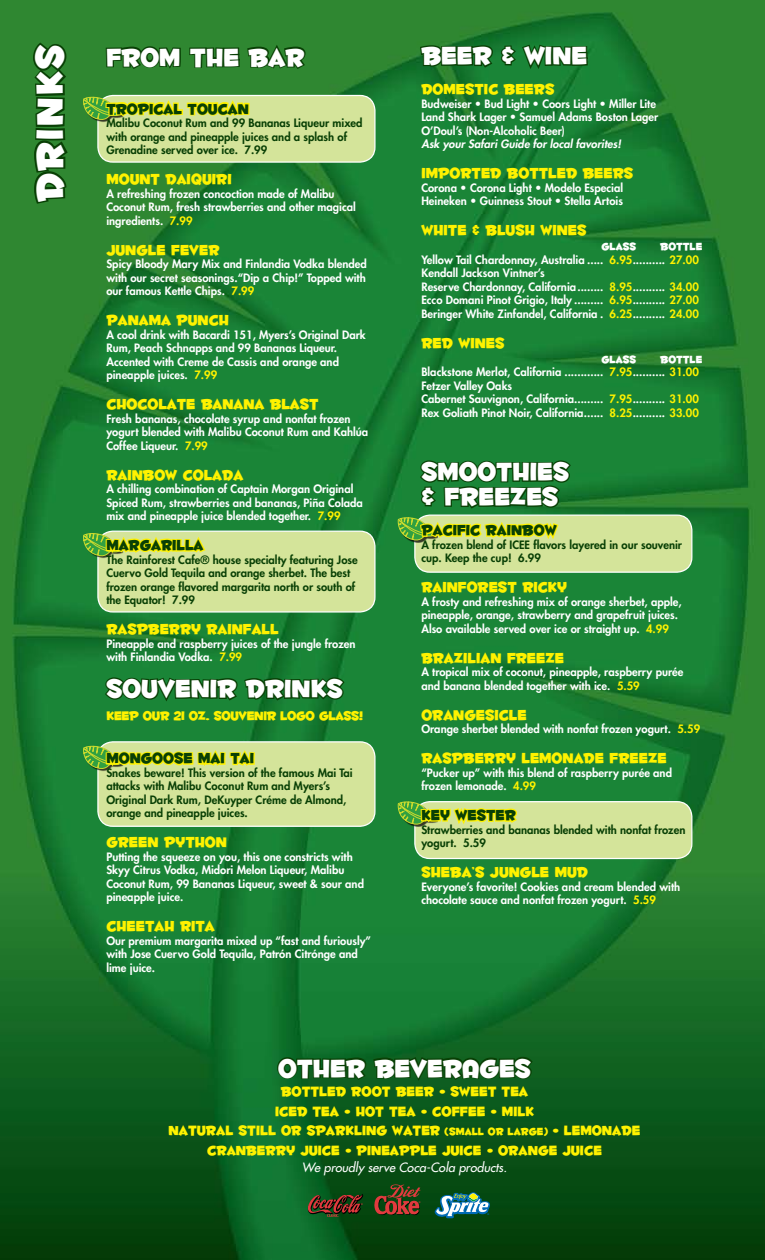
<style>
.page{position:relative;width:765px;height:1260px;background:#fff}
.page>*{position:absolute;margin:0;border:0;box-sizing:border-box;transform-origin:0 0}
.t1{font:45px "Fontdinerdotcom Huggable";letter-spacing:.05em;color:#fff}
.t2{font:30px/25px "Fontdinerdotcom Huggable";color:#fff}
.t3{font:17.5px "Fontdinerdotcom Huggable";color:#fff200}
.t4{font:17.5px "Fontdinerdotcom Huggable";color:#094005}
.t5{font:16.25px/19.5px "Fontdinerdotcom Huggable";color:#fff200;text-align:center}
.t6{font:15px "Fontdinerdotcom Huggable";letter-spacing:-.025em;color:#fff200}
.t7{font:italic 12.5px "Futura";color:#fff}
.t8{font:12.5px "Fontdinerdotcom Huggable";color:#fff}
.t9{font:800 11.25px/13.5px "Futura";color:#fff}
.t10{font:800 11.25px/13.5px "Futura";color:#094005}
.t11{font:italic 800 11.25px "Futura";color:#fff}
.t12{font:700 2.38px "Arial";color:#006bb6}
.t13{font:700 2.38px "Arial";color:#e13a3e}
.s1{color:#fff200}
.s2{font-size:12.5px}
</style>
<div class="page">
<img style="left:0;top:0;width:765px;height:1260px">
<div style="left:98px;top:742px;width:277px;height:84px;background:#d4e49a;border-radius:15px"></div>
<div style="left:97px;top:741px;width:279px;height:86px;border:1px solid #fff;border-radius:15px"></div>
<div style="left:98px;top:95px;width:277px;height:67px;background:#d4e49a;border-radius:15px"></div>
<div style="left:97px;top:95px;width:279px;height:68px;border:1px solid #fff;border-radius:15px"></div>
<div style="left:415px;top:515px;width:277px;height:57px;background:#d4e49a;border-radius:15px"></div>
<div style="left:414px;top:515px;width:278px;height:58px;border:1px solid #fff;border-radius:15px"></div>
<div style="left:415px;top:802px;width:277px;height:57px;background:#d4e49a;border-radius:15px"></div>
<div style="left:414px;top:801px;width:278px;height:58px;border:1px solid #fff;border-radius:15px"></div>
<div style="left:98px;top:531px;width:277px;height:81px;background:#d4e49a;border-radius:15px"></div>
<div style="left:97px;top:531px;width:279px;height:82px;border:1px solid #fff;border-radius:15px"></div>
<svg style="left:104px;top:45px;width:78px;height:26px;background:#1e681e"></svg>
<svg style="left:188px;top:44px;width:119px;height:27px;background:#206b20"></svg>
<svg style="left:83px;top:92px;width:168px;height:32px"></svg>
<svg style="left:83px;top:529px;width:124px;height:31px"></svg>
<svg style="left:103px;top:676px;width:243px;height:28px;background:#126721"></svg>
<svg style="left:83px;top:741px;width:173px;height:32px"></svg>
<svg style="left:419px;top:42px;width:170px;height:30px;background:#136822"></svg>
<svg style="left:398px;top:459px;width:174px;height:86px"></svg>
<svg style="left:398px;top:797px;width:121px;height:32px"></svg>
<svg style="left:276px;top:1055px;width:258px;height:29px;background:#0c5416"></svg>
<svg style="left:31px;top:40px;width:39px;height:166px;background:#1e681e"></svg>
<svg style="left:433px;top:1186px;width:61px;height:32px;background:#3d7b6a"></svg>
<svg style="left:374px;top:1184px;width:47px;height:32px;background:#593f21"></svg>
<svg style="left:307px;top:1194px;width:56px;height:23px"></svg>
<h1 class="t1" style="left:23px;top:202px;width:158px;rotate:-90deg">DRINKS</h1>
<h2 class="t2" style="left:106px;top:44px;width:200px">FROM THE BAR</h2>
<h3 class="t4" style="left:106px;top:98px;width:144px">TROPICAL TOUCAN</h3>
<p class="t10" style="left:106px;top:116px;width:258px">Malibu Coconut Rum and 99 Bananas Liqueur mixed with orange and pineapple juices and a splash of<br>Grenadine served over ice. 7.99</p>
<h3 class="t3" style="left:106px;top:169px;width:127px">MOUNT DAIQUIRI</h3>
<p class="t9" style="left:106px;top:187px;width:251px">A refreshing frozen concoction made of Malibu<br>Coconut Rum, fresh strawberries and other magical ingredients. <span class="s1">7.99</span></p>
<h3 class="t3" style="left:106px;top:239px;width:115px">JUNGLE FEVER</h3>
<p class="t9" style="left:106px;top:257px;width:262px;text-align:justify">Spicy Bloody Mary Mix and Finlandia Vodka blended with our secret seasonings.“Dip a Chip!” Topped with our famous Kettle Chips. <span class="s1">7.99</span></p>
<h3 class="t3" style="left:106px;top:310px;width:124px">PANAMA PUNCH</h3>
<p class="t9" style="left:106px;top:328px;width:261px">A cool drink with Bacardi 151, Myers’s Original Dark Rum, Peach Schnapps and 99 Bananas Liqueur.<br>Accented with Creme de Cassis and orange and pineapple juices. <span class="s1">7.99</span></p>
<h3 class="t3" style="left:106px;top:394px;width:214px">CHOCOLATE BANANA BLAST</h3>
<p class="t9" style="left:106px;top:412px;width:263px">Fresh bananas, chocolate syrup and nonfat frozen yogurt blended with Malibu Coconut Rum and Kahlúa<br>Coffee Liqueur. <span class="s1">7.99</span></p>
<h3 class="t3" style="left:106px;top:464px;width:138px">RAINBOW COLADA</h3>
<p class="t9" style="left:106px;top:482px;width:258px">A chilling combination of Captain Morgan Original<br>Spiced Rum, strawberries and bananas, Piña Colada mix and pineapple juice blended together. <span class="s1">7.99</span></p>
<h3 class="t4" style="left:106px;top:535px;width:99px">MARGARILLA</h3>
<p class="t10" style="left:106px;top:553px;width:253px">The Rainforest Cafe® house specialty featuring Jose Cuervo Gold Tequila and orange sherbet. The best frozen orange flavored margarita north or south of the Equator! 7.99</p>
<h3 class="t3" style="left:106px;top:619px;width:174px">RASPBERRY RAINFALL</h3>
<p class="t9" style="left:106px;top:637px;width:251px">Pineapple and raspberry juices of the jungle frozen with Finlandia Vodka. <span class="s1">7.99</span></p>
<h2 class="t2" style="left:106px;top:675px;width:238px">SOUVENIR DRINKS</h2>
<h3 class="t6" style="left:106px;top:706px;width:258px">KEEP OUR 21 OZ. SOUVENIR LOGO GLASS!</h3>
<h3 class="t4" style="left:106px;top:748px;width:149px">MONGOOSE MAI TAI</h3>
<p class="t10" style="left:106px;top:766px;width:248px">Snakes beware! This version of the famous Mai Tai attacks with Malibu Coconut Rum and Myers’s Original Dark Rum, DeKuyper Créme de Almond, orange and pineapple juices.</p>
<h3 class="t3" style="left:106px;top:832px;width:122px">GREEN PYTHON</h3>
<p class="t9" style="left:106px;top:850px;width:259px">Putting the squeeze on you, this one constricts with Skyy Citrus Vodka, Midori Melon Liqueur, Malibu Coconut Rum, 99 Bananas Liqueur, sweet &amp; sour and pineapple juice.</p>
<h3 class="t3" style="left:106px;top:916px;width:110px">CHEETAH RITA</h3>
<p class="t9" style="left:106px;top:934px;width:266px">Our premium margarita mixed up “fast and furiously” with Jose Cuervo Gold Tequila, Patrón Citrónge and lime juice.</p>
<h2 class="t2" style="left:421px;top:42px;width:167px">BEER &amp; WINE</h2>
<h3 class="t3" style="left:421px;top:79px;width:135px">DOMESTIC BEERS</h3>
<p class="t9" style="left:421px;top:97px;width:238px">Budweiser • Bud Light • Coors Light • Miller Lite<br>Land Shark Lager • Samuel Adams Boston Lager<br>O’Doul’s (Non-Alcoholic Beer)</p>
<p class="t11" style="left:421px;top:137px;width:201px">Ask your Safari Guide for local favorites!</p>
<h3 class="t3" style="left:421px;top:163px;width:213px">IMPORTED BOTTLED BEERS</h3>
<p class="t9" style="left:421px;top:181px;width:203px">Corona • Corona Light • Modelo Especial<br>Heineken • Guinness Stout • Stella Artois</p>
<h3 class="t3" style="left:421px;top:220px;width:167px">WHITE &amp; BLUSH WINES</h3>
<p class="t8" style="left:601px;top:239px;width:36px">GLASS</p>
<p class="t8" style="left:660px;top:239px;width:44px">BOTTLE</p>
<p class="t9" style="left:421px;top:253px;width:279px">Yellow Tail Chardonnay, Australia ..... <span class="s1">6.95</span>.......... <span class="s1">27.00<br></span>Kendall Jackson Vintner’s<br>Reserve Chardonnay, California........ <span class="s1">8.95</span>.......... <span class="s1">34.00<br></span>Ecco Domani Pinot Grigio, Italy ......... <span class="s1">6.95</span>.......... <span class="s1">27.00<br></span>Beringer White Zinfandel, California . <span class="s1">6.25</span>.......... <span class="s1">24.00</span></p>
<h3 class="t3" style="left:421px;top:332px;width:85px">RED WINES</h3>
<p class="t8" style="left:601px;top:352px;width:36px">GLASS</p>
<p class="t8" style="left:660px;top:352px;width:44px">BOTTLE</p>
<p class="t9" style="left:421px;top:365px;width:279px">Blackstone Merlot, California ............ <span class="s1">7.95</span>.......... <span class="s1">31.00<br></span>Fetzer Valley Oaks<br>Cabernet Sauvignon, California......... <span class="s1">7.95</span>.......... <span class="s1">31.00<br></span>Rex Goliath Pinot Noir, California...... <span class="s1">8.25</span>.......... <span class="s1">33.00</span></p>
<h2 class="t2" style="left:421px;top:458px;width:149px">SMOOTHIES &amp; FREEZES</h2>
<h3 class="t4" style="left:421px;top:520px;width:137px">PACIFIC RAINBOW</h3>
<p class="t10" style="left:421px;top:538px;width:262px">A frozen blend of ICEE flavors layered in our souvenir cup. Keep the cup! 6.99</p>
<h3 class="t3" style="left:421px;top:577px;width:147px">RAINFOREST RICKY</h3>
<p class="t9" style="left:421px;top:595px;width:262px">A frosty and refreshing mix of orange sherbet, apple, pineapple, orange, strawberry and grapefruit juices.<br>Also available served over ice or straight up. <span class="s1">4.99</span></p>
<h3 class="t3" style="left:421px;top:647px;width:144px">BRAZILIAN FREEZE</h3>
<p class="t9" style="left:421px;top:665px;width:264px">A tropical mix of coconut, pineapple, raspberry purée and banana blended together with ice. <span class="s1">5.59</span></p>
<h3 class="t3" style="left:421px;top:704px;width:107px">ORANGESICLE</h3>
<p class="t9" style="left:421px;top:722px;width:280px">Orange sherbet blended with nonfat frozen yogurt. <span class="s1">5.59</span></p>
<h3 class="t3" style="left:421px;top:748px;width:247px">RASPBERRY LEMONADE FREEZE</h3>
<p class="t9" style="left:421px;top:766px;width:252px">“Pucker up” with this blend of raspberry purée and frozen lemonade. <span class="s1">4.99</span></p>
<h3 class="t4" style="left:421px;top:805px;width:96px">KEY WESTER</h3>
<p class="t10" style="left:421px;top:823px;width:266px">Strawberries and bananas blended with nonfat frozen yogurt. 5.59</p>
<h3 class="t3" style="left:421px;top:862px;width:168px">SHEBA’S JUNGLE MUD</h3>
<p class="t9" style="left:421px;top:880px;width:260px">Everyone’s favorite! Cookies and cream blended with chocolate sauce and nonfat frozen yogurt. <span class="s1">5.59</span></p>
<h2 class="t2" style="left:278px;top:1055px;width:254px">OTHER BEVERAGES</h2>
<h3 class="t5" style="left:169px;top:1081px;width:473px">BOTTLED ROOT BEER • SWEET TEA<br>ICED TEA • HOT TEA • COFFEE • MILK<br>NATURAL STILL OR SPARKLING WATER <span class="s2">(SMALL OR LARGE)</span> • LEMONADE CRANBERRY JUICE • PINEAPPLE JUICE • ORANGE JUICE</h3>
<p class="t7" style="left:302px;top:1160px;width:207px">We proudly serve Coca-Cola products.</p>
<p class="t13" style="left:419px;top:1200px;width:3px">®</p>
<p class="t12" style="left:487px;top:1212px;width:3px">®</p>
</div>
